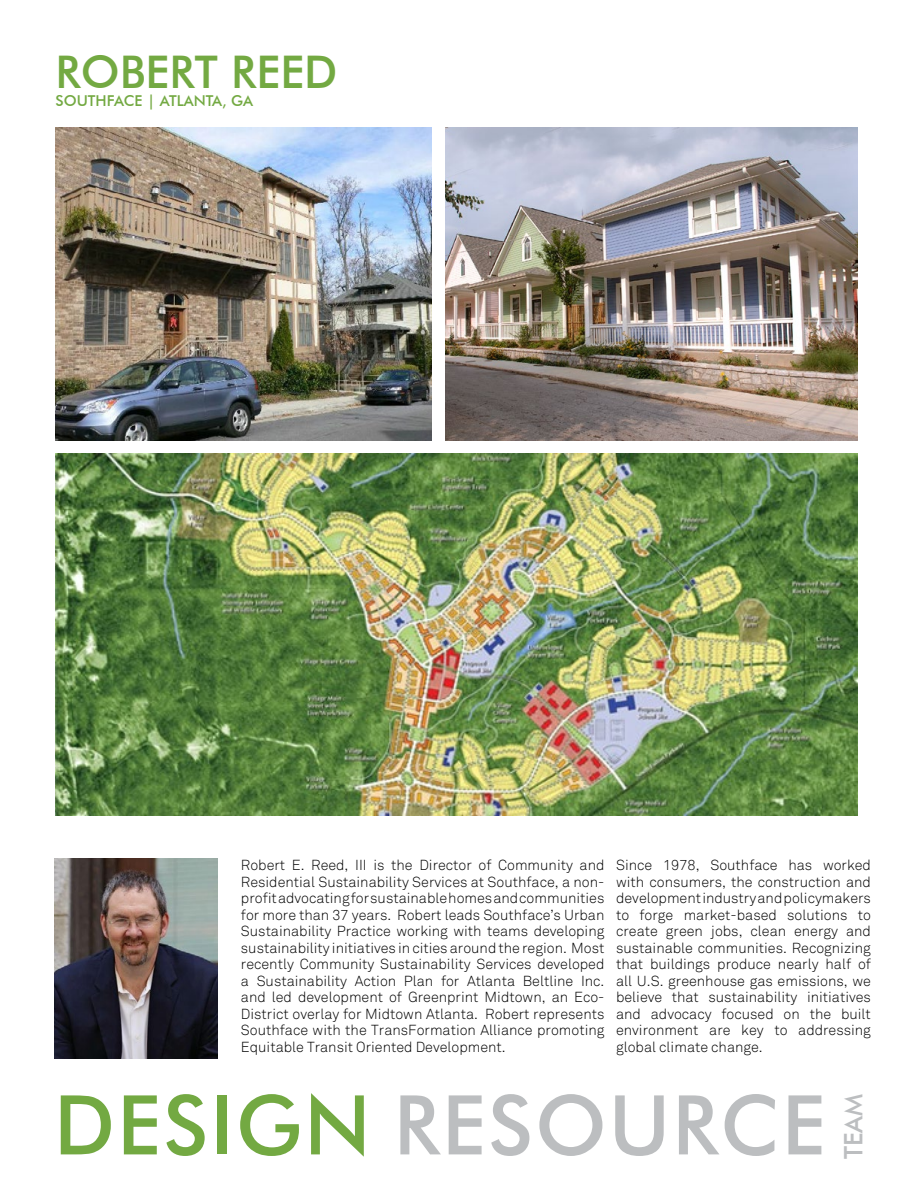
<style>
.page{position:relative;width:918px;height:1188px;background:#fff}
.page>*{position:absolute;margin:0;border:0;box-sizing:border-box;transform-origin:0 0}
.t1{font:500 82.5px "Futura BT";letter-spacing:.025em;color:#bcbec0}
.t2{font:500 45px "Futura BT";color:#73a942}
.t3{font:500 25.5px "Futura BT";color:#bcbec0}
.t4{font:500 15px "Futura BT";color:#73a942}
.t5{font:300 14.4px/16.5px "Akkurat";color:#000;text-align:justify}
.s1{color:#73a942}
</style>
<div class="page">
<img style="left:56px;top:453px;width:801px;height:362px">
<img style="left:56px;top:128px;width:376px;height:312px">
<img style="left:446px;top:128px;width:411px;height:312px">
<img style="left:54px;top:859px;width:163px;height:200px">
<h2 class="t2" style="left:56px;top:45px;width:284px">ROBERT REED</h2>
<p class="t4" style="left:56px;top:92px;width:199px">SOUTHFACE | ATLANTA, GA</p>
<p class="t5" style="left:241px;top:857px;width:365px">Robert E. Reed, III is the Director of Community and Residential Sustainability Services at Southface, a non&shy;profitadvocatingforsustainablehomesandcommunities for more than 37 years. Robert leads Southface’s Urban Sustainability Practice working with teams developing sustainability initiatives in cities around the region. Most recently Community Sustainability Services developed a Sustainability Action Plan for Atlanta Beltline Inc. and led development of Greenprint Midtown, an Eco-District overlay for Midtown Atlanta. Robert represents Southface with the TransFormation Alliance promoting Equitable Transit Oriented Development.</p>
<p class="t5" style="left:616px;top:857px;width:256px">Since 1978, Southface has worked with consumers, the construction and development industry and policymakers to forge market-based solutions to create green jobs, clean energy and sustainable communities. Recognizing that buildings produce nearly half of all U.S. greenhouse gas emissions, we believe that sustainability initiatives and advocacy focused on the built environment are key to addressing global climate change.</p>
<h1 class="t1" style="left:54px;top:1075px;width:773px"><span class="s1">DESIGN</span> RESOURCE</h1>
<h3 class="t3" style="left:838px;top:1159px;width:67px;rotate:-90deg">TEAM</h3>
</div>
